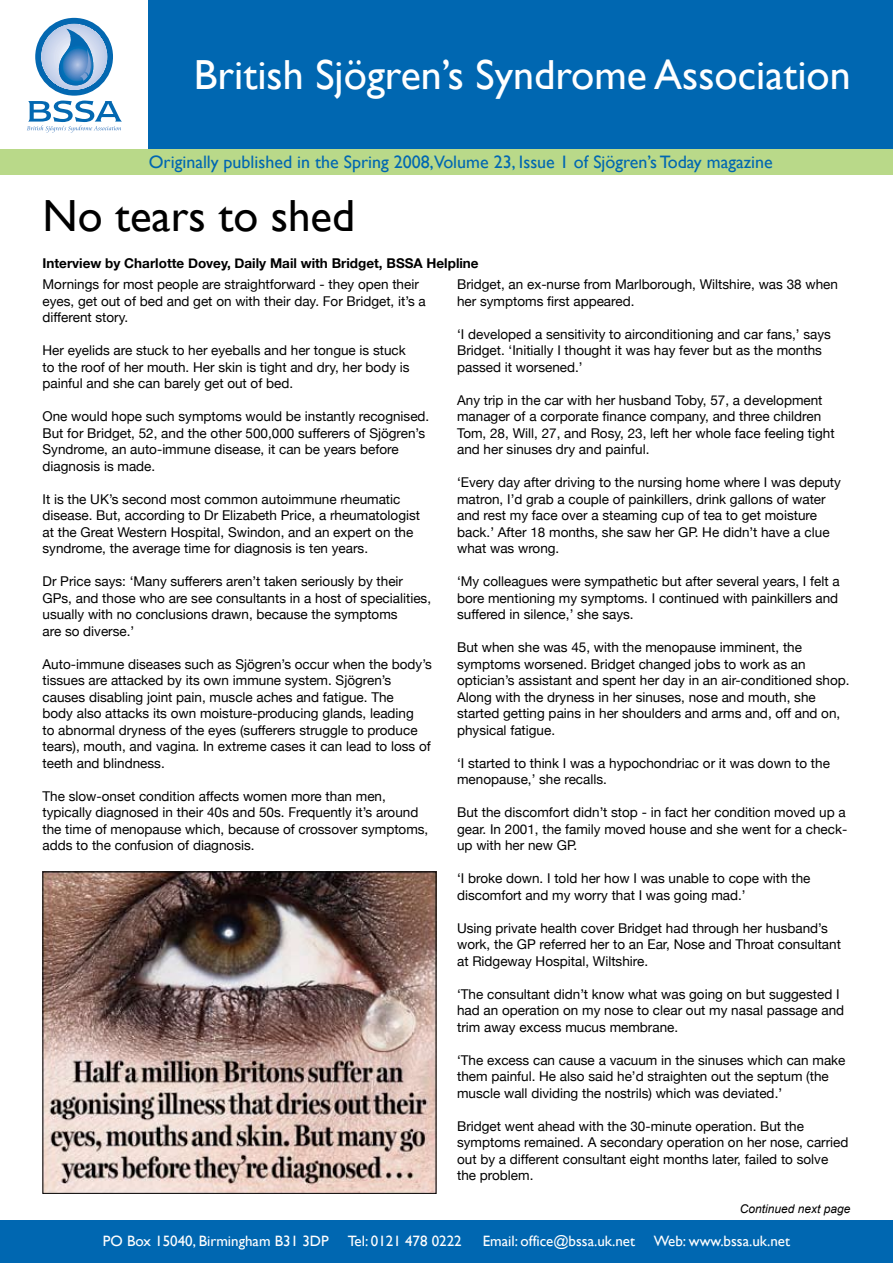
<style>
.page{position:relative;width:893px;height:1263px;background:#fff}
.page>*{position:absolute;margin:0;border:0;box-sizing:border-box;transform-origin:0 0}
.t1{font:45px "Gill Sans";color:#000}
.t2{font:42px "Gill Sans";color:#fff}
.t3{font:18px "Gill Sans";color:#0067b1}
.t4{font:15px "Gill Sans";color:#fff}
.t5{font:13.5px/16.5px "Helvetica Neue";color:#000}
.t6{font:700 13.5px "Helvetica Neue";color:#000}
.t7{font:italic 12px "Arial";color:#000}
</style>
<div class="page">
<div style="left:149px;top:0;width:744px;height:149px;background:#0067b1"></div>
<div style="left:0;top:149px;width:893px;height:25px;background:#b9d989"></div>
<div style="left:0;top:1220px;width:893px;height:43px;background:#0067b1"></div>
<div style="left:35px;top:18px;width:78px;height:78px;background:#0368b1;border-radius:50%"></div>
<svg style="left:41px;top:24px;width:66px;height:66px"></svg>
<svg style="left:59px;top:28px;width:36px;height:57px"></svg>
<svg style="left:80px;top:73px;width:8px;height:8px"></svg>
<svg style="left:27px;top:101px;width:95px;height:32px"></svg>
<img style="left:45px;top:873px;width:389px;height:319px">
<div style="left:43px;top:871px;width:393px;height:323px;border:1px solid #000"></div>
<h2 class="t2" style="left:194px;top:50px;width:658px">British Sjögren’s Syndrome Association</h2>
<h3 class="t3" style="left:149px;top:151px;width:625px">Originally published in the Spring 2008,Volume 23, Issue 1 of Sjögren’s Today magazine</h3>
<h1 class="t1" style="left:43px;top:189px;width:314px">No tears to shed</h1>
<p class="t6" style="left:43px;top:255px;width:438px">Interview by Charlotte Dovey, Daily Mail with Bridget, BSSA Helpline</p>
<p class="t5" style="left:43px;top:276px;width:385px">Mornings for most people are straightforward - they open their eyes, get out of bed and get on with their day. For Bridget, it’s a different story.</p>
<p class="t5" style="left:43px;top:342px;width:369px">Her eyelids are stuck to her eyeballs and her tongue is stuck to the roof of her mouth. Her skin is tight and dry, her body is painful and she can barely get out of bed.</p>
<p class="t5" style="left:43px;top:408px;width:388px">One would hope such symptoms would be instantly recognised.<br>But for Bridget, 52, and the other 500,000 sufferers of Sjögren’s Syndrome, an auto-immune disease, it can be years before diagnosis is made.</p>
<p class="t5" style="left:43px;top:490px;width:379px">It is the UK’s second most common autoimmune rheumatic disease. But, according to Dr Elizabeth Price, a rheumatologist at the Great Western Hospital, Swindon, and an expert on the syndrome, the average time for diagnosis is ten years.</p>
<p class="t5" style="left:43px;top:573px;width:390px">Dr Price says: ‘Many sufferers aren’t taken seriously by their GPs, and those who are see consultants in a host of specialities, usually with no conclusions drawn, because the symptoms<br>are so diverse.’</p>
<p class="t5" style="left:43px;top:655px;width:391px">Auto-immune diseases such as Sjögren’s occur when the body’s tissues are attacked by its own immune system. Sjögren’s causes disabling joint pain, muscle aches and fatigue. The<br>body also attacks its own moisture-producing glands, leading<br>to abnormal dryness of the eyes (sufferers struggle to produce tears), mouth, and vagina. In extreme cases it can lead to loss of teeth and blindness.</p>
<p class="t5" style="left:43px;top:787px;width:387px">The slow-onset condition affects women more than men, typically diagnosed in their 40s and 50s. Frequently it’s around the time of menopause which, because of crossover symptoms, adds to the confusion of diagnosis.</p>
<p class="t5" style="left:457px;top:276px;width:382px">Bridget, an ex-nurse from Marlborough, Wiltshire, was 38 when her symptoms first appeared.</p>
<p class="t5" style="left:457px;top:325px;width:375px">‘I developed a sensitivity to airconditioning and car fans,’ says<br>Bridget. ‘Initially I thought it was hay fever but as the months passed it worsened.’</p>
<p class="t5" style="left:457px;top:391px;width:379px">Any trip in the car with her husband Toby, 57, a development manager of a corporate finance company, and three children Tom, 28, Will, 27, and Rosy, 23, left her whole face feeling tight and her sinuses dry and painful.</p>
<p class="t5" style="left:457px;top:474px;width:385px">‘Every day after driving to the nursing home where I was deputy matron, I’d grab a couple of painkillers, drink gallons of water and rest my face over a steaming cup of tea to get moisture back.’ After 18 months, she saw her GP. He didn’t have a clue what was wrong.</p>
<p class="t5" style="left:457px;top:573px;width:384px;text-align:justify">‘My colleagues were sympathetic but after several years, I felt a bore mentioning my symptoms. I continued with painkillers and suffered in silence,’ she says.</p>
<p class="t5" style="left:457px;top:639px;width:394px">But when she was 45, with the menopause imminent, the symptoms worsened. Bridget changed jobs to work as an optician’s assistant and spent her day in an air-conditioned shop.<br>Along with the dryness in her sinuses, nose and mouth, she started getting pains in her shoulders and arms and, off and on, physical fatigue.</p>
<p class="t5" style="left:457px;top:754px;width:374px">‘I started to think I was a hypochondriac or it was down to the menopause,’ she recalls.</p>
<p class="t5" style="left:457px;top:804px;width:392px;text-align:justify">But the discomfort didn’t stop - in fact her condition moved up a gear. In 2001, the family moved house and she went for a check&shy;up with her new GP.</p>
<p class="t5" style="left:457px;top:870px;width:355px">‘I broke down. I told her how I was unable to cope with the discomfort and my worry that I was going mad.’</p>
<p class="t5" style="left:457px;top:919px;width:385px">Using private health cover Bridget had through her husband’s work, the GP referred her to an Ear, Nose and Throat consultant at Ridgeway Hospital, Wiltshire.</p>
<p class="t5" style="left:457px;top:985px;width:389px">‘The consultant didn’t know what was going on but suggested I had an operation on my nose to clear out my nasal passage and trim away excess mucus membrane.</p>
<p class="t5" style="left:457px;top:1051px;width:390px">‘The excess can cause a vacuum in the sinuses which can make them painful. He also said he’d straighten out the septum (the muscle wall dividing the nostrils) which was deviated.’</p>
<p class="t5" style="left:457px;top:1117px;width:393px">Bridget went ahead with the 30-minute operation. But the symptoms remained. A secondary operation on her nose, carried out by a different consultant eight months later, failed to solve the problem.</p>
<p class="t7" style="left:740px;top:1201px;width:112px">Continued next page</p>
<p class="t4" style="left:103px;top:1232px;width:227px">PO Box 15040, Birmingham B31 3DP</p>
<p class="t4" style="left:348px;top:1232px;width:116px">Tel: 0121 478 0222</p>
<p class="t4" style="left:483px;top:1232px;width:154px">Email: office@bssa.uk.net</p>
<p class="t4" style="left:654px;top:1232px;width:138px">Web: www.bssa.uk.net</p>
</div>
